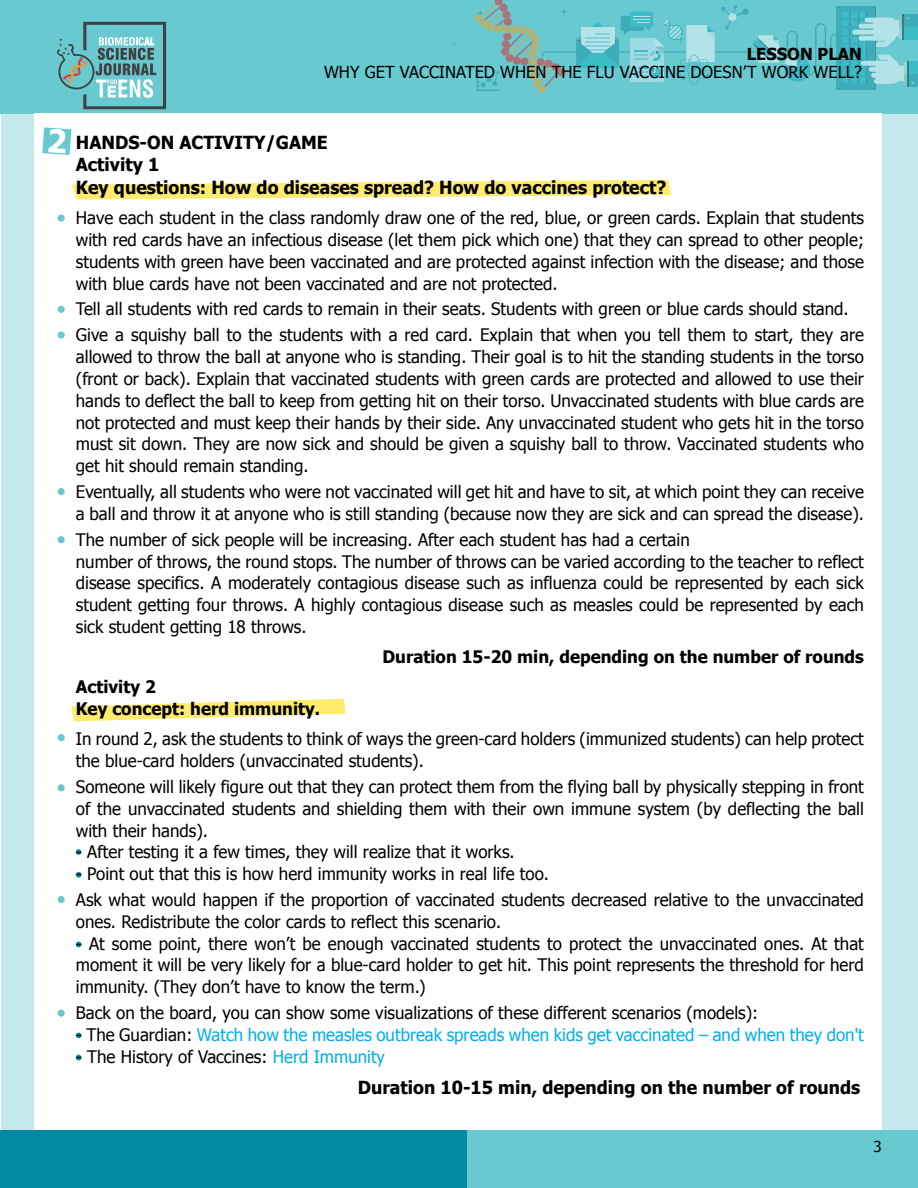
<style>
.page{position:relative;width:918px;height:1188px;background:#fff}
.page>*{position:absolute;margin:0;border:0;box-sizing:border-box;transform-origin:0 0}
.t1{font:700 18px/22.5px "Tahoma";color:#000}
.t2{font:17.25px/21.8px "Tahoma";color:#000}
.t3{font:17.25px "Tahoma";color:#00aeef}
.t4{font:700 17.25px/21.8px "Tahoma";color:#000}
.t5{font:16.5px "Tahoma";color:#000}
.t6{font:700 16.5px "Tahoma";color:#000}
.t7{font:15px "Tahoma";color:#000}
.s1{color:#000}
.s2{color:#00aeef}
</style>
<div class="page">
<div style="left:1px;top:0;width:917px;height:1188px;background:#c3e9ec"></div>
<div style="left:0;top:0;width:918px;height:113px;background:#68c9d0"></div>
<div style="left:34px;top:113px;width:847px;height:1028px;background:#fff"></div>
<div style="left:450px;top:1130px;width:468px;height:58px;background:#68c9d0"></div>
<div style="left:0;top:1130px;width:466px;height:58px;background:#008ba3"></div>
<svg style="left:867px;top:6px;width:8px;height:83px"></svg>
<div style="left:869px;top:67px;width:24px;height:5px;background:#b3e3e7;border-radius:2px"></div>
<div style="left:875px;top:61px;width:24px;height:23px;background:#b3e3e7;border-radius:6px"></div>
<div style="left:874px;top:79px;width:17px;height:5px;background:#b3e3e7;border-radius:2px"></div>
<div style="left:871px;top:73px;width:24px;height:5px;background:#b3e3e7;border-radius:2px"></div>
<div style="left:861px;top:61px;width:24px;height:5px;background:#b3e3e7;border-radius:2px"></div>
<div style="left:873px;top:18px;width:24px;height:23px;background:#b3e3e7;border-radius:6px"></div>
<div style="left:865px;top:18px;width:23px;height:5px;background:#b3e3e7;border-radius:2px"></div>
<div style="left:859px;top:24px;width:23px;height:5px;background:#b3e3e7;border-radius:2px"></div>
<div style="left:859px;top:36px;width:23px;height:5px;background:#b3e3e7;border-radius:2px"></div>
<div style="left:852px;top:30px;width:24px;height:5px;background:#b3e3e7;border-radius:2px"></div>
<svg style="left:878px;top:55px;width:40px;height:32px"></svg>
<div style="left:902px;top:14px;width:16px;height:26px;background:#3bbcc7"></div>
<div style="left:904px;top:14px;width:14px;height:13px;background:#3daeb9"></div>
<svg style="left:876px;top:14px;width:33px;height:33px"></svg>
<svg style="left:467px;top:0;width:400px;height:93px"></svg>
<svg style="left:57px;top:22px;width:109px;height:87px"></svg>
<div style="left:58px;top:215px;width:7px;height:7px;background:#68c9d0;border-radius:50%"></div>
<div style="left:58px;top:306px;width:7px;height:7px;background:#68c9d0;border-radius:50%"></div>
<div style="left:58px;top:331px;width:7px;height:8px;background:#68c9d0;border-radius:50%"></div>
<div style="left:58px;top:488px;width:7px;height:7px;background:#68c9d0;border-radius:50%"></div>
<div style="left:58px;top:536px;width:7px;height:7px;background:#68c9d0;border-radius:50%"></div>
<div style="left:58px;top:734px;width:7px;height:7px;background:#68c9d0;border-radius:50%"></div>
<div style="left:58px;top:784px;width:7px;height:7px;background:#68c9d0;border-radius:50%"></div>
<div style="left:58px;top:896px;width:7px;height:7px;background:#68c9d0;border-radius:50%"></div>
<div style="left:58px;top:1010px;width:7px;height:7px;background:#68c9d0;border-radius:50%"></div>
<svg style="left:76px;top:849px;width:5px;height:6px"></svg>
<svg style="left:76px;top:872px;width:5px;height:6px"></svg>
<svg style="left:76px;top:942px;width:5px;height:5px"></svg>
<svg style="left:76px;top:1033px;width:5px;height:5px"></svg>
<svg style="left:76px;top:1055px;width:5px;height:5px"></svg>
<svg style="left:71px;top:180px;width:601px;height:20px"></svg>
<svg style="left:71px;top:699px;width:274px;height:22px"></svg>
<svg style="left:42px;top:127px;width:29px;height:28px"></svg>
<p class="t6" style="left:747px;top:43px;width:117px">Lesson Plan</p>
<p class="t5" style="left:324px;top:61px;width:539px">WHY GET VACCINATED WHEN THE FLU VACCINE DOESN’T WORK WELL?</p>
<p class="t1" style="left:76px;top:130px;width:592px">HANDS-ON ACTIVITY/GAME<br>Activity 1<br>Key questions: How do diseases spread? How do vaccines protect?</p>
<p class="t2" style="left:76px;top:206px;width:790px;text-align:justify">Have each student in the class randomly draw one of the red, blue, or green cards. Explain that students with red cards have an infectious disease (let them pick which one) that they can spread to other people; students with green have been vaccinated and are protected against infection with the disease; and those with blue cards have not been vaccinated and are not protected.</p>
<p class="t2" style="left:76px;top:295px;width:790px;line-height:26px">Tell all students with red cards to remain in their seats. Students with green or blue cards should stand.<br>Give a squishy ball to the students with a red card. Explain that when you tell them to start, they are</p>
<p class="t2" style="left:76px;top:345px;width:790px;text-align:justify">allowed to throw the ball at anyone who is standing. Their goal is to hit the standing students in the torso (front or back). Explain that vaccinated students with green cards are protected and allowed to use their hands to deflect the ball to keep from getting hit on their torso. Unvaccinated students with blue cards are not protected and must keep their hands by their side. Any unvaccinated student who gets hit in the torso must sit down. They are now sick and should be given a squishy ball to throw. Vaccinated students who get hit should remain standing.</p>
<p class="t2" style="left:76px;top:480px;width:790px">Eventually, all students who were not vaccinated will get hit and have to sit, at which point they can receive a ball and throw it at anyone who is still standing (because now they are sick and can spread the disease).</p>
<p class="t2" style="left:76px;top:528px;width:790px">The number of sick people will be increasing. After each student has had a certain<br>number of throws, the round stops. The number of throws can be varied according to the teacher to reflect disease specifics. A moderately contagious disease such as influenza could be represented by each sick student getting four throws. A highly contagious disease such as measles could be represented by each sick student getting 18 throws.</p>
<p class="t4" style="left:382px;top:645px;width:483px">Duration 15-20 min, depending on the number of rounds</p>
<p class="t4" style="left:76px;top:675px;width:246px">Activity 2<br>Key concept: herd immunity.</p>
<p class="t2" style="left:76px;top:727px;width:790px">In round 2, ask the students to think of ways the green-card holders (immunized students) can help protect the blue-card holders (unvaccinated students).</p>
<p class="t2" style="left:76px;top:775px;width:790px;text-align:justify">Someone will likely figure out that they can protect them from the flying ball by physically stepping in front of the unvaccinated students and shielding them with their own immune system (by deflecting the ball with their hands).</p>
<p class="t2" style="left:76px;top:840px;width:440px">- After testing it a few times, they will realize that it works.</p>
<p class="t2" style="left:76px;top:860px;width:790px;line-height:26px">- Point out that this is how herd immunity works in real life too.<br>Ask what would happen if the proportion of vaccinated students decreased relative to the unvaccinated</p>
<p class="t2" style="left:76px;top:910px;width:427px">ones. Redistribute the color cards to reflect this scenario.</p>
<p class="t2" style="left:76px;top:932px;width:790px;text-align:justify">- At some point, there won’t be enough vaccinated students to protect the unvaccinated ones. At that moment it will be very likely for a blue-card holder to get hit. This point represents the threshold for herd immunity. (They don’t have to know the term.)</p>
<p class="t2" style="left:76px;top:1001px;width:684px">Back on the board, you can show some visualizations of these different scenarios (models):</p>
<p class="t3" style="left:76px;top:1023px;width:790px"><span class="s1">- The Guardian:</span> Watch how the measles outbreak spreads when kids get vaccinated – and when they don't</p>
<p class="t2" style="left:76px;top:1045px;width:311px">- The History of Vaccines: <span class="s2">Herd Immunity</span></p>
<p class="t1" style="left:358px;top:1075px;width:504px">Duration 10-15 min, depending on the number of rounds</p>
<p class="t7" style="left:873px;top:1136px;width:10px">3</p>
</div>
